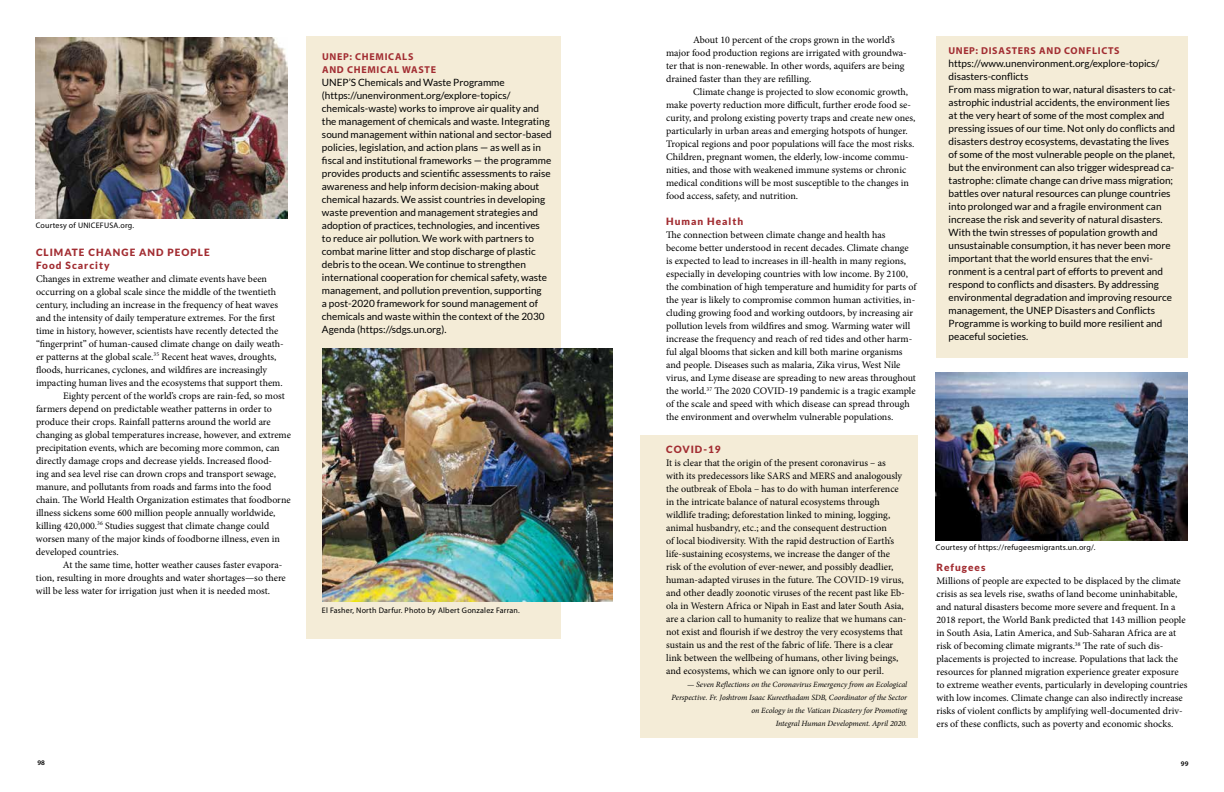
<style>
.page{position:relative;width:1224px;height:792px;background:#fff}
.page>*{position:absolute;margin:0;border:0;box-sizing:border-box;transform-origin:0 0}
.t1{font:10px/13px "Minion Pro";color:#000}
.t2{font:10px/13px "Lato";color:#000}
.t3{font:900 10px/13px "Lato";letter-spacing:.1em;color:#a22d32}
.t4{font:700 10px/13px "Myriad Pro";letter-spacing:.07em;color:#a22d32}
.t5{font:italic 8px/13px "Minion Pro";letter-spacing:-.005em;color:#000;text-align:right}
.t6{font:8px "Myriad Pro";letter-spacing:.025em;color:#000}
.t7{font:600 7px "Myriad Pro";color:#000}
</style>
<div class="page">
<div style="left:641px;top:435px;width:277px;height:303px;background:#f4ecd7"></div>
<div style="left:306px;top:36px;width:255px;height:603px;background:#f4ecd7"></div>
<img style="left:322px;top:348px;width:290px;height:254px">
<div style="left:936px;top:36px;width:252px;height:322px;background:#f4ecd7"></div>
<img style="left:36px;top:37px;width:251px;height:181px">
<img style="left:936px;top:372px;width:252px;height:168px">
<p class="t6" style="left:36px;top:221px;width:100px">Courtesy of UNICEFUSA.org.</p>
<p class="t3" style="left:36px;top:245px;width:175px">Climate Change and People<br>Food Scarcity</p>
<p class="t1" style="left:36px;top:272px;width:233px">Changes in extreme weather and climate events have been</p>
<p class="t1" style="left:36px;top:285px;width:242px">occurring on a global scale since the middle of the twentieth</p>
<p class="t1" style="left:36px;top:298px;width:244px">century, including an increase in the frequency of heat waves</p>
<p class="t1" style="left:36px;top:311px;width:241px">and the intensity of daily temperature extremes. For the first</p>
<p class="t1" style="left:36px;top:324px;width:244px">time in history, however, scientists have recently detected the</p>
<p class="t1" style="left:36px;top:337px;width:249px">“fingerprint” of human-caused climate change on daily weath-</p>
<p class="t1" style="left:36px;top:350px;width:242px">er patterns at the global scale.<sup>35</sup> Recent heat waves, droughts,</p>
<p class="t1" style="left:36px;top:363px;width:233px">floods, hurricanes, cyclones, and wildfires are increasingly</p>
<p class="t1" style="left:36px;top:376px;width:248px">impacting human lives and the ecosystems that support them.</p>
<p class="t1" style="left:63px;top:389px;width:223px">Eighty percent of the world’s crops are rain-fed, so most</p>
<p class="t1" style="left:36px;top:402px;width:237px">farmers depend on predictable weather patterns in order to</p>
<p class="t1" style="left:36px;top:415px;width:236px">produce their crops. Rainfall patterns around the world are</p>
<p class="t1" style="left:36px;top:428px;width:257px">changing as global temperatures increase, however, and extreme</p>
<p class="t1" style="left:36px;top:441px;width:245px">precipitation events, which are becoming more common, can</p>
<p class="t1" style="left:36px;top:454px;width:238px">directly damage crops and decrease yields. Increased flood-</p>
<p class="t1" style="left:36px;top:467px;width:242px">ing and sea level rise can drown crops and transport sewage,</p>
<p class="t1" style="left:36px;top:480px;width:237px">manure, and pollutants from roads and farms into the food</p>
<p class="t1" style="left:36px;top:493px;width:256px">chain. The World Health Organization estimates that foodborne</p>
<p class="t1" style="left:36px;top:506px;width:241px">illness sickens some 600 million people annually worldwide,</p>
<p class="t1" style="left:36px;top:519px;width:235px">killing 420,000.<sup>36</sup> Studies suggest that climate change could</p>
<p class="t1" style="left:36px;top:532px;width:246px">worsen many of the major kinds of foodborne illness, even in</p>
<p class="t1" style="left:36px;top:545px;width:84px">developed countries.</p>
<p class="t1" style="left:63px;top:558px;width:221px">At the same time, hotter weather causes faster evapora-</p>
<p class="t1" style="left:36px;top:571px;width:251px">tion, resulting in more droughts and water shortages—so there</p>
<p class="t1" style="left:36px;top:584px;width:236px">will be less water for irrigation just when it is needed most.</p>
<p class="t4" style="left:322px;top:50px;width:48px">UNEP: CHEMICALS<br>AND</p>
<p class="t4" style="left:347px;top:63px;width:15px">CHEMICAL</p>
<p class="t4" style="left:402px;top:63px;width:17px">WASTE</p>
<p class="t2" style="left:322px;top:76px;width:231px">UNEP’S Chemicals and Waste Programme (https://unenvironment.org/explore-topics/ chemicals-waste) works to improve air quality and the management of chemicals and waste. Integrating sound management within national and sector-based policies, legislation, and action plans — as well as in fiscal and institutional frameworks — the programme provides products and scientific assessments to raise awareness and help inform decision-making about chemical hazards. We assist countries in developing waste prevention and management strategies and adoption of practices, technologies, and incentives to reduce air pollution. We work with partners to combat marine litter and stop discharge of plastic debris to the ocean. We continue to strengthen international cooperation for chemical safety, waste management, and pollution prevention, supporting<br>a post-2020 framework for sound management of chemicals and waste within the context of the 2030<br>Agenda (https://sdgs.un.org).</p>
<p class="t6" style="left:322px;top:605px;width:199px">El Fasher, North Darfur. Photo by Albert Gonzalez Farran.</p>
<p class="t1" style="left:666px;top:34px;width:242px;text-indent:27px">About 10 percent of the crops grown in the world’s major food production regions are irrigated with groundwa&shy;ter that is non-renewable. In other words, aquifers are being drained faster than they are refilling.</p>
<p class="t1" style="left:666px;top:86px;width:251px;text-indent:27px">Climate change is projected to slow economic growth, make poverty reduction more difficult, further erode food se&shy;curity, and prolong existing poverty traps and create new ones, particularly in urban areas and emerging hotspots of hunger.<br>Tropical regions and poor populations will face the most risks.<br>Children, pregnant women, the elderly, low-income commu&shy;nities, and those with weakened immune systems or chronic medical conditions will be most susceptible to the changes in food access, safety, and nutrition.</p>
<p class="t3" style="left:666px;top:215px;width:79px">Human Health</p>
<p class="t1" style="left:666px;top:229px;width:252px">The connection between climate change and health has become better understood in recent decades. Climate change is expected to lead to increases in ill-health in many regions, especially in developing countries with low income. By 2100, the combination of high temperature and humidity for parts of the year is likely to compromise common human activities, in&shy;cluding growing food and working outdoors, by increasing air pollution levels from wildfires and smog. Warming water will increase the frequency and reach of red tides and other harm&shy;ful algal blooms that sicken and kill both marine organisms and people. Diseases such as malaria, Zika virus, West Nile virus, and Lyme disease are spreading to new areas throughout the world.<sup>37</sup> The 2020 COVID-19 pandemic is a tragic example of the scale and speed with which disease can spread through the environment and overwhelm vulnerable populations.</p>
<p class="t3" style="left:666px;top:443px;width:9px">COVID</p>
<p class="t3" style="left:703px;top:443px;width:19px">-19</p>
<p class="t1" style="left:666px;top:457px;width:237px">It is clear that the origin of the present coronavirus – as with its predecessors like SARS and MERS and analogously the outbreak of Ebola – has to do with human interference in the intricate balance of natural ecosystems through wildlife trading; deforestation linked to mining, logging, animal husbandry, etc.; and the consequent destruction<br>of local biodiversity. With the rapid destruction of Earth’s life-sustaining ecosystems, we increase the danger of the risk of the evolution of ever-newer, and possibly deadlier, human-adapted viruses in the future. The Covid</p>
<p class="t1" style="left:666px;top:574px;width:242px;text-indent:200px">-19 virus, and other deadly zoonotic viruses of the recent past like Eb&shy;ola in Western Africa or Nipah in East and later South Asia, are a clarion call to humanity to realize that we humans can&shy;not exist and flourish if we destroy the very ecosystems that sustain us and the rest of the fabric of life. There is a clear link between the wellbeing of humans, other living beings, and ecosystems, which we can ignore only to our peril.</p>
<p class="t5" style="left:672px;top:678px;width:237px">— Seven Reflections on the Coronavirus Emergency from an Ecological Perspective. Fr. Joshtrom Isaac Kureethadam SDB, Coordinator of the Sector on Ecology in the Vatican Dicastery for Promoting<br>Integral Human Development. April 2020.</p>
<p class="t4" style="left:949px;top:44px;width:47px">UNEP: DISASTERS</p>
<p class="t4" style="left:1039px;top:44px;width:9px">AND</p>
<p class="t4" style="left:1064px;top:44px;width:21px">CONFLICTS</p>
<p class="t2" style="left:949px;top:57px;width:229px">https://www.unenvironment.org/explore-topics/ disasters-conflicts<br>From mass migration to war, natural disasters to cat&shy;astrophic industrial accidents, the environment lies at the very heart of some of the most complex and pressing issues of our time. Not only do conflicts and disasters destroy ecosystems, devastating the lives of some of the most vulnerable people on the planet, but the environment can also trigger widespread ca&shy;tastrophe: climate change can drive mass migration; battles over natural resources can plunge countries into prolonged war and a fragile environment can increase the risk and severity of natural disasters.<br>With the twin stresses of population growth and unsustainable consumption, it has never been more important that the world ensures that the envi&shy;ronment is a central part of efforts to prevent and respond to conflicts and disasters. By addressing environmental degradation and improving resource management, the UNEP Disasters and Conflicts Programme is working to build more resilient and peaceful societies.</p>
<p class="t6" style="left:936px;top:542px;width:161px">Courtesy of https://refugeesmigrants.un.org/.</p>
<p class="t3" style="left:936px;top:561px;width:51px">Refugees</p>
<p class="t1" style="left:936px;top:574px;width:252px">Millions of people are expected to be displaced by the climate crisis as sea levels rise, swaths of land become uninhabitable, and natural disasters become more severe and frequent. In a 2018 report, the World Bank predicted that 143 million people in South Asia, Latin America, and Sub-Saharan Africa are at risk of becoming climate migrants.<sup>38</sup> The rate of such dis&shy;placements is projected to increase. Populations that lack the resources for planned migration experience greater exposure to extreme weather events, particularly in developing countries with low incomes. Climate change can also indirectly increase risks of violent conflicts by amplifying well-documented driv&shy;ers of these conflicts, such as poverty and economic shocks.</p>
<p class="t7" style="left:38px;top:758px;width:9px">98</p>
<p class="t7" style="left:1181px;top:759px;width:9px">99</p>
</div>
